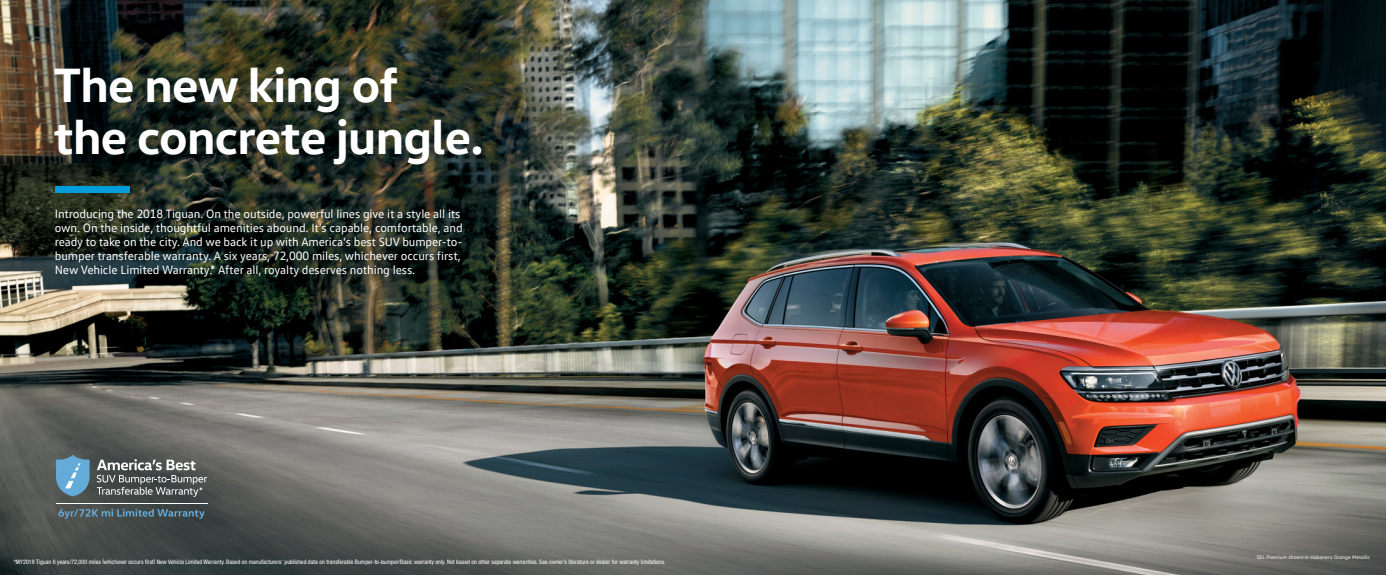
<style>
.page{position:relative;width:1386px;height:575px;background:#fff}
.page>*{position:absolute;margin:0;border:0;box-sizing:border-box;transform-origin:0 0}
.t1{font:700 49px/52.5px "VW Head";letter-spacing:-.015em;color:#fff}
.t2{font:12.25px/14px "VW Text";letter-spacing:-.01em;color:#fff}
.t3{font:condensed 6.12px "Helvetica Neue";color:#fff}
.t4{font:5.25px "VW Text";letter-spacing:.01em;color:#fff}
</style>
<div class="page">
<img style="left:0;top:0;width:1386px;height:575px">
<div style="left:55px;top:186px;width:75px;height:7px;background:#009ddc"></div>
<svg style="left:58px;top:509px;width:147px;height:10px"></svg>
<hr style="left:56px;top:503px;width:151px;height:1px;background:#fff">
<svg style="left:56px;top:455px;width:34px;height:41px"></svg>
<svg style="left:97px;top:459px;width:110px;height:38px;background:#6d7170"></svg>
<h1 class="t1" style="left:54px;top:59px;width:432px">The new king of the concrete jungle.</h1>
<p class="t2" style="left:55px;top:208px;width:410px">Introducing the 2018 Tiguan. On the outside, powerful lines give it a style all its own. On the inside, thoughtful amenities abound. It’s capable, comfortable, and ready to take on the city. And we back it up with America’s best SUV bumper-to&shy;bumper transferable warranty. A six years, 72,000 miles, whichever occurs first, New Vehicle Limited Warranty.* After all, royalty deserves nothing less.</p>
<p class="t3" style="left:14px;top:559px;width:653px">*MY2018 Tiguan 6 years/72,000 miles (whichever occurs first) New Vehicle Limited Warranty. Based on manufacturers’ published data on transferable Bumper-to-bumper/Basic warranty only. Not based on other separate warranties. See owner’s literature or dealer for warranty limitations.</p>
<p class="t4" style="left:1257px;top:555px;width:115px">SEL Premium shown in Habanero Orange Metallic</p>
</div>
